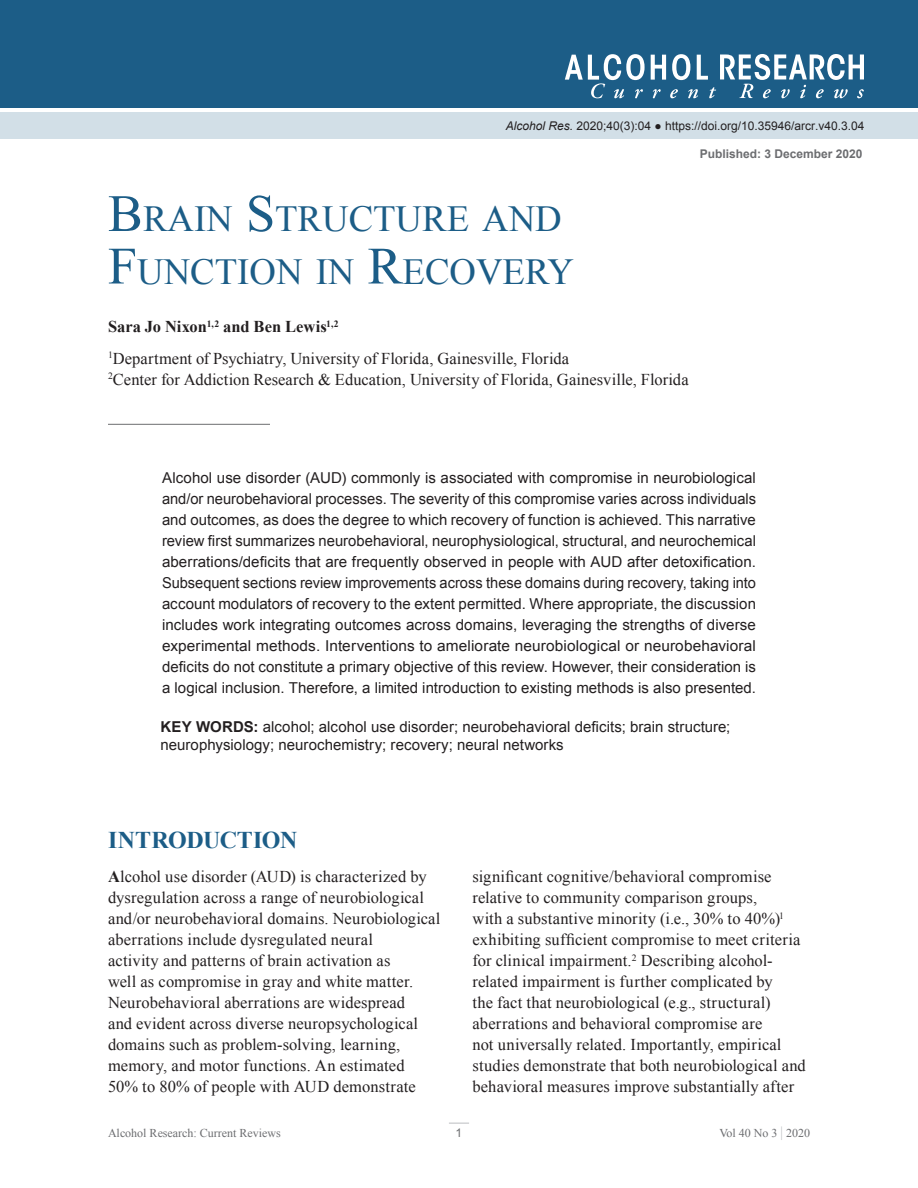
<style>
.page{position:relative;width:918px;height:1188px;background:#fff}
.page>*{position:absolute;margin:0;border:0;box-sizing:border-box;transform-origin:0 0}
.t1{font:36.75px/52.5px "Times New Roman";color:#1c5d87}
.t2{font:700 24px "Times New Roman";letter-spacing:-.015em;color:#1c5d87}
.BF-BodyFirst{font:16.5px/21px "Times New Roman";letter-spacing:.005em;color:#231f20}
.t3{font:15px/21px "Arial";letter-spacing:.005em;color:#231f20;text-align:justify}
.t4{font:12px "Arial";color:#231f20}
.t5{font:12px "Times New Roman";color:#6c6d70}
.t6{font:700 12px "Arial";color:#6c6d70}
.t7{font:12px "Arial";color:#6c6d70}
.s1{font-style:italic}
.s2{font-style:inherit}
.s3{font-size:52.5px}
.s4{font-weight:700}
.s5{font-size:15px;color:#b2b3b7}
</style>
<div class="page">
<svg style="left:449px;top:1123px;width:20px;height:1px"></svg>
<div style="left:0;top:0;width:918px;height:107px;background:#1c5d87"></div>
<hr style="left:108px;top:424px;width:162px;height:1px;background:#6c6d70">
<div style="left:0;top:112px;width:918px;height:27px;background:#d2dfe7"></div>
<svg style="left:565px;top:54px;width:80px;height:44px"></svg>
<svg style="left:651px;top:54px;width:213px;height:44px"></svg>
<p class="t4" style="left:506px;top:118px;width:360px"><span class="s1">Alcohol Res.</span> 2020;40(3):<span class="s2">04</span> ● https://doi.org/10.35946/arcr.v40.3.<span class="s2">04</span></p>
<p class="t6" style="left:700px;top:146px;width:164px"><span class="s2">Published</span>: 3 December 2020</p>
<h1 class="t1" style="left:108px;top:192px;width:468px"><span class="s3">B</span>RAIN <span class="s3">S</span>TRUCTURE AND<br><span class="s3">F</span>UNCTION IN <span class="s3">R</span>ECOVERY</h1>
<p class="BF-BodyFirst" style="left:108px;top:311px;width:463px;line-height:31.5px"><span class="s4">Sara Jo Nixon</span><sup>1,2</sup> <span class="s4">and Ben Lewis</span><sup>1,2<br></sup><sup>1</sup>Department of Psychiatry, University of Florida, Gainesville, Florida</p>
<p class="BF-BodyFirst" style="left:108px;top:368px;width:582px"><sup>2</sup>Center for Addiction Research &amp; Education, University of Florida, Gainesville, Florida</p>
<p class="t3" style="left:162px;top:467px;width:596px">Alcohol use disorder (AUD) commonly is associated with compromise in neurobiological and/or neurobehavioral processes. The severity of this compromise varies across individuals and outcomes, as does the degree to which recovery of function is achieved. This narrative review first summarizes neurobehavioral, neurophysiological, structural, and neurochemical aberrations/deficits that are frequently observed in people with AUD after detoxification.<br>Subsequent sections review improvements across these domains during recovery, taking into account modulators of recovery to the extent permitted. Where appropriate, the discussion includes work integrating outcomes across domains, leveraging the strengths of diverse experimental methods. Interventions to ameliorate neurobiological or neurobehavioral deficits do not constitute a primary objective of this review. However, their consideration is a logical inclusion. Therefore, a limited introduction to existing methods is also presented.</p>
<p class="t3" style="left:160px;top:718px;width:571px;line-height:18px"><span class="s4">KEY WORDS:</span> alcohol; alcohol use disorder; neurobehavioral deficits; brain structure; neurophysiology; neurochemistry; recovery; neural networks</p>
<h2 class="t2" style="left:108px;top:823px;width:191px">INTRODUCTION</h2>
<p class="BF-BodyFirst" style="left:108px;top:866px;width:334px"><span class="s4">A</span>lcohol use disorder (AUD) is characterized by dysregulation across a range of neurobiological and/or neurobehavioral domains. Neurobiological aberrations include dysregulated neural<br>activity and patterns of brain activation as<br>well as compromise in gray and white matter.<br>Neurobehavioral aberrations are widespread<br>and evident across diverse neuropsychological domains such as problem-solving, learning, memory, and motor functions. An estimated<br>50% to 80% of people with AUD demonstrate</p>
<p class="BF-BodyFirst" style="left:473px;top:866px;width:335px">significant cognitive/behavioral compromise relative to community comparison groups,<br>with a substantive minority (i.e., 30% to 40%)<sup>1 </sup>exhibiting sufficient compromise to meet criteria for clinical impairment.<sup>2</sup> Describing alcohol&shy;related impairment is further complicated by<br>the fact that neurobiological (e.g., structural) aberrations and behavioral compromise are<br>not universally related. Importantly, empirical studies demonstrate that both neurobiological and behavioral measures improve substantially after</p>
<p class="t5" style="left:108px;top:1125px;width:174px">Alcohol Research: Current Reviews</p>
<p class="t7" style="left:456px;top:1125px;width:8px">1</p>
<p class="t5" style="left:719px;top:1125px;width:92px">Vol 40 No 3 <span class="s5">|</span> 2020</p>
</div>
